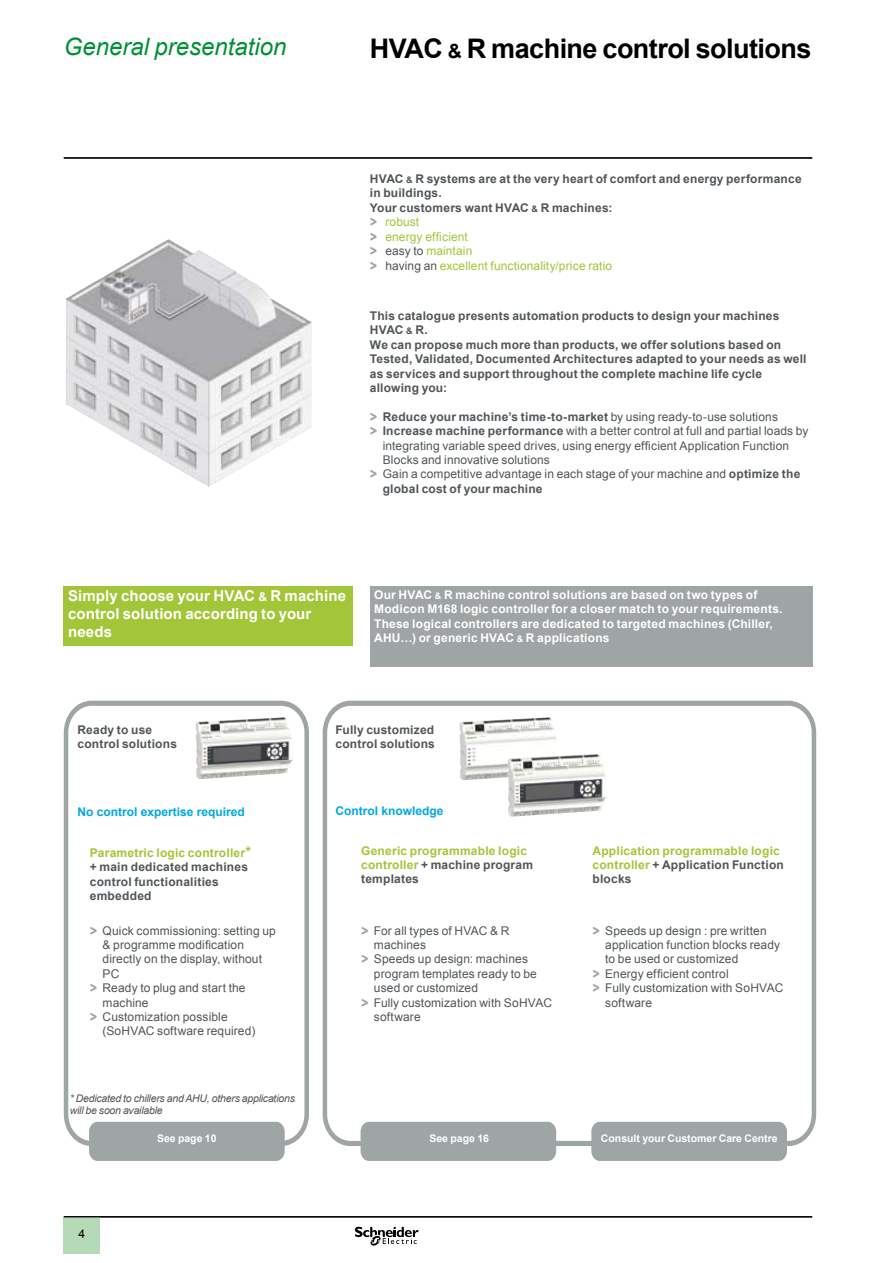
<style>
.page{position:relative;width:893px;height:1263px;background:#fff}
.page>*{position:absolute;margin:0;border:0;box-sizing:border-box;transform-origin:0 0}
.t1{font:700 27px "Arial";letter-spacing:-.02em;color:#000}
.t2{font:italic 24px "Arial";color:#009036}
.t3{font:900 16.5px/14.4px "SE Optimist";color:#9fa4a5}
.t4{font:700 15px/18px "Arial";letter-spacing:.005em;color:#fff}
.t5{font:12px/14.4px "Arial";letter-spacing:.01em;color:#505559}
.t6{font:700 12px/14.4px "Arial";letter-spacing:.015em;color:#505559}
.t7{font:700 12px/14.4px "Arial";letter-spacing:.015em;color:#fff}
.t8{font:700 12px/14.4px "Arial";letter-spacing:.015em;color:#a3c538}
.t9{font:12px "Arial";letter-spacing:.01em;color:#a3c538}
.t10{font:700 12px "Arial";color:#00a7e3}
.t11{font:italic 10.5px/12px "Arial";letter-spacing:-.02em;color:#505559}
.t12{font:700 10.5px "Arial";color:#fff}
.s1{font-size:19.5px}
.s2{font-size:9px}
.s3{color:#505559}
.s4{font-weight:700}
.s5{font-size:12px}
.s6{color:#a3c538}
.s7{font-size:15px;color:#a3c538}
</style>
<div class="page">
<hr style="left:64px;top:157px;width:748px;height:2px;background:#000">
<div style="left:64px;top:1217px;width:36px;height:37px;background:#b6d9b7"></div>
<hr style="left:64px;top:1216px;width:748px;height:1px;background:#000">
<svg style="left:355px;top:1226px;width:64px;height:20px"></svg>
<div style="left:370px;top:586px;width:442px;height:81px;background:#9fa4a5"></div>
<div style="left:64px;top:586px;width:289px;height:59px;background:#a3c538"></div>
<img style="left:66px;top:239px;width:246px;height:248px">
<svg style="left:64px;top:701px;width:752px;height:448px"></svg>
<div style="left:89px;top:1122px;width:196px;height:39px;background:#9fa4a5"></div>
<div style="left:361px;top:1122px;width:195px;height:39px;background:#9fa4a5"></div>
<div style="left:591px;top:1122px;width:196px;height:39px;background:#9fa4a5"></div>
<img style="left:196px;top:732px;width:95px;height:47px">
<img style="left:460px;top:720px;width:98px;height:60px">
<img style="left:508px;top:769px;width:98px;height:48px">
<h2 class="t2" style="left:64px;top:31px;width:224px">General presentation</h2>
<h1 class="t1" style="left:370px;top:30px;width:443px">HVAC <span class="s1">&amp;</span> R machine control solutions</h1>
<p class="t6" style="left:370px;top:172px;width:433px">HVAC <span class="s2">&amp;</span> R systems are at the very heart of comfort and energy performance</p>
<p class="t6" style="left:370px;top:186px;width:73px">in buildings.</p>
<p class="t6" style="left:370px;top:201px;width:244px">Your customers want HVAC <span class="s2">&amp;</span> R machines:</p>
<p class="t9" style="left:385px;top:214px;width:35px">robust</p>
<p class="t9" style="left:385px;top:229px;width:84px">energy efficient</p>
<p class="t9" style="left:385px;top:243px;width:89px"><span class="s3">easy to</span> maintain</p>
<p class="t9" style="left:385px;top:257px;width:228px"><span class="s3">having an</span> excellent functionality/price ratio</p>
<p class="t6" style="left:370px;top:309px;width:438px">This catalogue presents automation products to design your machines HVAC <span class="s2">&amp;</span> R.<br>We can propose much more than products, we offer solutions based on Tested, Validated, Documented Architectures adapted to your needs as well as services and support throughout the complete machine life cycle allowing you:</p>
<p class="t5" style="left:383px;top:409px;width:427px"><span class="s4">Reduce your machine’s time-to-market</span> by using ready-to-use solutions <span class="s4">Increase machine performance</span> with a better control at full and partial loads by integrating variable speed drives, using energy efficient Application Function Blocks and innovative solutions<br>Gain a competitive advantage in each stage of your machine and <span class="s4">optimize the global cost of your machine</span></p>
<h3 class="t3" style="left:370px;top:213px;width:9px;text-align:justify">&gt; &gt; &gt; &gt;</h3>
<h3 class="t3" style="left:370px;top:407px;width:9px">&gt; &gt;</h3>
<h3 class="t3" style="left:370px;top:465px;width:9px">&gt;</h3>
<p class="t4" style="left:68px;top:587px;width:280px">Simply choose your HVAC <span class="s5">&amp;</span> R machine control solution according to your needs</p>
<p class="t7" style="left:374px;top:588px;width:410px">Our HVAC <span class="s2">&amp;</span> R machine control solutions are based on two types of Modicon M168 logic controller for a closer match to your requirements.<br>These logical controllers are dedicated to targeted machines (Chiller, AHU…) or generic HVAC <span class="s2">&amp;</span> R applications</p>
<p class="t6" style="left:78px;top:723px;width:101px">Ready to use control solutions</p>
<p class="t6" style="left:335px;top:723px;width:101px">Fully customized control solutions</p>
<p class="t10" style="left:78px;top:804px;width:169px">No control expertise required</p>
<p class="t10" style="left:335px;top:803px;width:110px">Control knowledge</p>
<p class="t6" style="left:90px;top:846px;width:163px"><span class="s6">Parametric logic controller</span><span class="s7">* </span>+ main dedicated machines control functionalities embedded</p>
<p class="t8" style="left:361px;top:843px;width:173px">Generic programmable logic controller <span class="s3">+ machine program templates</span></p>
<p class="t8" style="left:592px;top:843px;width:193px">Application programmable logic controller <span class="s3">+ Application Function blocks</span></p>
<p class="t5" style="left:103px;top:923px;width:175px">Quick commissioning: setting up &amp; programme modification directly on the display, without<br>PC<br>Ready to plug and start the machine<br>Customization possible (SoHVAC software required)</p>
<h3 class="t3" style="left:90px;top:921px;width:9px">&gt;</h3>
<h3 class="t3" style="left:90px;top:972px;width:9px;line-height:28.8px">&gt; &gt;</h3>
<p class="t11" style="left:70px;top:1093px;width:227px">* Dedicated to chillers and AHU, others applications will be soon available</p>
<p class="t5" style="left:374px;top:923px;width:180px">For all types of HVAC &amp; R machines<br>Speeds up design: machines program templates ready to be used or customized<br>Fully customization with SoHVAC software</p>
<h3 class="t3" style="left:361px;top:914px;width:9px;line-height:28.8px">&gt; &gt;</h3>
<h3 class="t3" style="left:361px;top:993px;width:9px">&gt;</h3>
<p class="t5" style="left:605px;top:923px;width:180px">Speeds up design : pre written application function blocks ready to be used or customized<br>Energy efficient control<br>Fully customization with SoHVAC software</p>
<h3 class="t3" style="left:592px;top:921px;width:9px">&gt;</h3>
<h3 class="t3" style="left:592px;top:964px;width:9px">&gt; &gt;</h3>
<p class="t12" style="left:157px;top:1132px;width:61px">See page 10</p>
<p class="t12" style="left:429px;top:1132px;width:61px">See page 16</p>
<p class="t12" style="left:601px;top:1132px;width:178px">Consult your Customer Care Centre</p>
</div>
